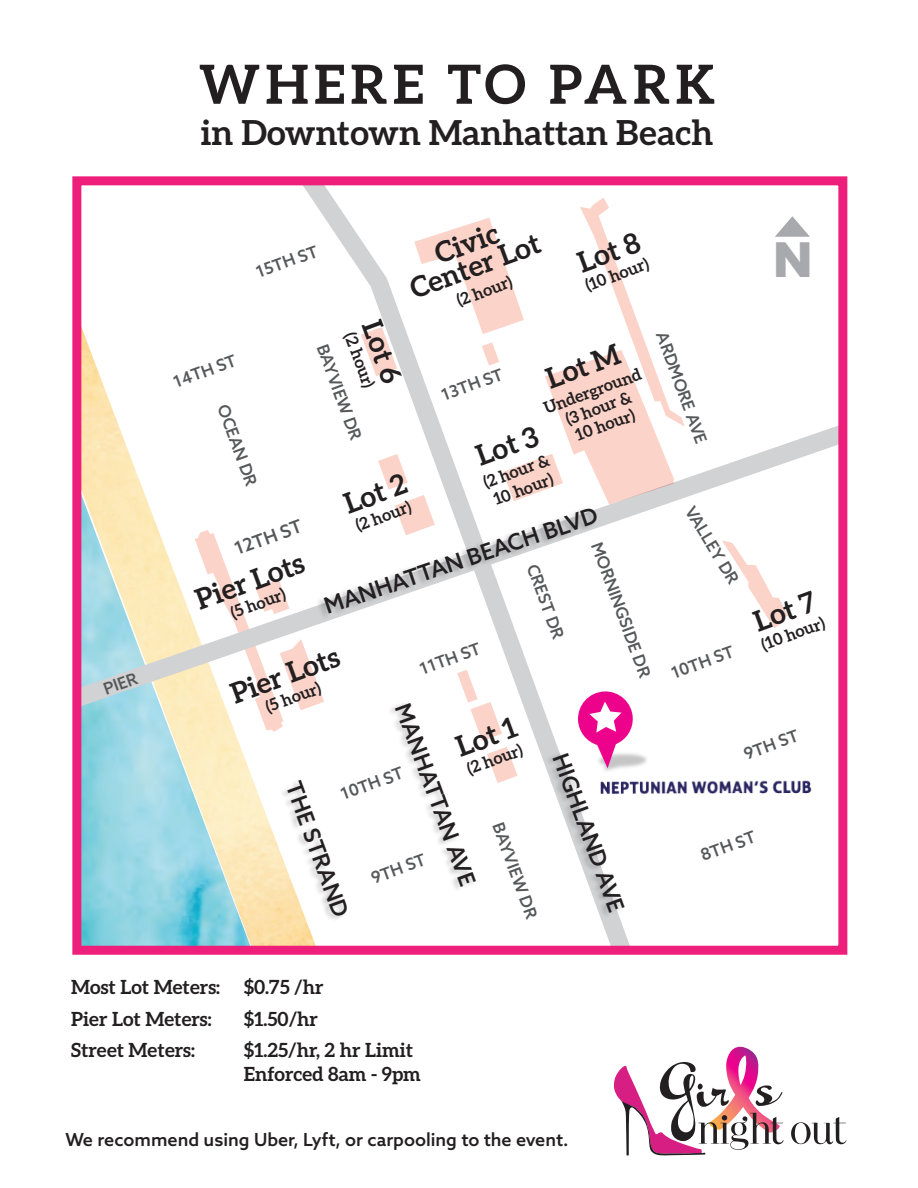
<style>
.page{position:relative;width:918px;height:1188px;background:#fff}
.page>*{position:absolute;margin:0;border:0;box-sizing:border-box;transform-origin:0 0}
.t1{font:700 54px "Aleo";letter-spacing:.1em;color:#231f20}
.t2{font:900 48px "Azo Sans";color:#a8a9ad}
.t3{font:700 34.5px "Aleo";color:#231f20}
.t4{font:700 28.5px/24px "Aleo";color:#231f20;text-align:center}
.t5{font:500 22.5px "Azo Sans";color:#231f20}
.t6{font:700 19.5px/31.5px "Aleo";color:#231f20}
.t7{font:500 18px "Azo Sans";color:#231f20}
.t8{font:500 18px "Azo Sans";color:#57585a}
.t9{font:500 16.5px "Azo Sans";color:#57585a}
.t10{font:700 16.5px/18px "Aleo";color:#231f20}
</style>
<div class="page">
<img style="left:82px;top:329px;width:174px;height:616px">
<svg style="left:303px;top:186px;width:242px;height:560px"></svg>
<svg style="left:82px;top:399px;width:755px;height:332px"></svg>
<div style="left:72px;top:176px;width:775px;height:779px;border:9px solid #ee1e7b"></div>
<svg style="left:361px;top:198px;width:324px;height:269px"></svg>
<svg style="left:457px;top:670px;width:45px;height:71px"></svg>
<svg style="left:496px;top:747px;width:22px;height:36px"></svg>
<svg style="left:195px;top:530px;width:129px;height:202px"></svg>
<svg style="left:722px;top:541px;width:66px;height:87px"></svg>
<img style="left:545px;top:700px;width:155px;height:46px">
<svg style="left:577px;top:691px;width:56px;height:55px"></svg>
<img style="left:523px;top:746px;width:130px;height:209px">
<img style="left:365px;top:696px;width:131px;height:252px">
<img style="left:256px;top:774px;width:131px;height:181px">
<img style="left:310px;top:467px;width:400px;height:174px">
<img style="left:599px;top:772px;width:213px;height:24px">
<svg style="left:775px;top:216px;width:35px;height:21px"></svg>
<svg style="left:791px;top:1117px;width:55px;height:28px"></svg>
<svg style="left:614px;top:1047px;width:170px;height:109px"></svg>
<p class="t9" style="left:100px;top:679px;width:36px;rotate:-20deg">PIER</p>
<h1 class="t1" style="left:199px;top:53px;width:518px">WHERE TO PARK</h1>
<h3 class="t3" style="left:201px;top:113px;width:514px">in Downtown Manhattan Beach</h3>
<p class="t9" style="left:253px;top:262px;width:66px;rotate:-20deg">15TH ST</p>
<h3 class="t4" style="left:399px;top:255px;width:138px;rotate:-20deg">Civic<br>Center Lot</h3>
<p class="t10" style="left:454px;top:292px;width:59px;rotate:-20deg">(2 hour)</p>
<h3 class="t4" style="left:575px;top:251px;width:65px;rotate:-20deg">Lot 8</h3>
<p class="t10" style="left:583px;top:277px;width:68px;rotate:-20deg">(10 hour)</p>
<h2 class="t2" style="left:773px;top:228px;width:40px">N</h2>
<h3 class="t4" style="left:383px;top:318px;width:66px;rotate:70deg">Lot 6</h3>
<p class="t9" style="left:672px;top:329px;width:119px;rotate:70deg">ARDMORE AVE</p>
<p class="t10" style="left:359px;top:330px;width:59px;rotate:70deg">(2 hour)</p>
<h3 class="t4" style="left:543px;top:367px;width:78px;rotate:-20deg">Lot M</h3>
<p class="t9" style="left:332px;top:341px;width:102px;rotate:70deg">BAYVIEW DR</p>
<p class="t9" style="left:170px;top:372px;width:68px;rotate:-20deg">14TH ST</p>
<p class="t10" style="left:541px;top:400px;width:104px;text-align:center;rotate:-20deg">Underground (3 hour &amp;<br>10 hour)</p>
<p class="t9" style="left:438px;top:385px;width:66px;rotate:-20deg">13TH ST</p>
<p class="t9" style="left:233px;top:401px;width:87px;rotate:70deg">OCEAN DR</p>
<h3 class="t4" style="left:473px;top:445px;width:65px;rotate:-20deg">Lot 3</h3>
<p class="t10" style="left:481px;top:473px;width:71px;line-height:19.5px;rotate:-20deg">(2 hour &amp;<br>10 hour)</p>
<h3 class="t4" style="left:341px;top:493px;width:66px;rotate:-20deg">Lot 2</h3>
<p class="t10" style="left:353px;top:517px;width:59px;rotate:-20deg">(2 hour)</p>
<p class="t9" style="left:699px;top:502px;width:89px;rotate:59deg">VALLEY DR</p>
<h3 class="t5" style="left:320px;top:593px;width:289px;rotate:-19deg">MANHATTAN BEACH BLVD</h3>
<p class="t8" style="left:231px;top:538px;width:72px;rotate:-20deg">12TH ST</p>
<p class="t9" style="left:607px;top:539px;width:145px;rotate:70deg">MORNINGSIDE DR</p>
<h3 class="t4" style="left:192px;top:589px;width:115px;rotate:-20deg">Pier Lots</h3>
<p class="t9" style="left:542px;top:561px;width:79px;rotate:70deg">CREST DR</p>
<p class="t10" style="left:228px;top:604px;width:59px;rotate:-20deg">(5 hour)</p>
<h3 class="t4" style="left:228px;top:682px;width:115px;rotate:-20deg">Pier Lots</h3>
<h3 class="t4" style="left:751px;top:610px;width:66px;rotate:-20deg">Lot 7</h3>
<p class="t10" style="left:759px;top:636px;width:68px;rotate:-20deg">(10 hour)</p>
<p class="t9" style="left:416px;top:659px;width:65px;rotate:-20deg">11TH ST</p>
<p class="t9" style="left:668px;top:663px;width:67px;rotate:-20deg">10TH ST</p>
<p class="t10" style="left:263px;top:698px;width:59px;rotate:-20deg">(5 hour)</p>
<h3 class="t5" style="left:416px;top:699px;width:194px;rotate:70deg">MANHATTAN AVE</h3>
<h3 class="t4" style="left:453px;top:736px;width:64px;rotate:-20deg">Lot 1</h3>
<p class="t9" style="left:741px;top:744px;width:58px;rotate:-20deg">9TH ST</p>
<p class="t10" style="left:465px;top:760px;width:59px;rotate:-20deg">(2 hour)</p>
<h3 class="t5" style="left:574px;top:749px;width:169px;rotate:70deg">HIGHLAND AVE</h3>
<p class="t9" style="left:337px;top:785px;width:67px;rotate:-20deg">10TH ST</p>
<h3 class="t5" style="left:307px;top:778px;width:143px;rotate:70deg">THE STRAND</h3>
<p class="t9" style="left:508px;top:819px;width:102px;rotate:70deg">BAYVIEW DR</p>
<p class="t9" style="left:697px;top:846px;width:59px;rotate:-20deg">8TH ST</p>
<p class="t9" style="left:368px;top:868px;width:58px;rotate:-20deg">9TH ST</p>
<p class="t6" style="left:71px;top:971px;width:254px">Most Lot Meters: $0.75 /hr<br>Pier Lot Meters:</p>
<p class="t6" style="left:244px;top:1003px;width:76px">$1.50/hr</p>
<p class="t6" style="left:71px;top:1034px;width:125px">Street Meters:</p>
<p class="t6" style="left:244px;top:1038px;width:179px;line-height:23.4px">$1.25/hr, 2 hr Limit<br>Enforced 8am - 9pm</p>
<p class="t7" style="left:66px;top:1128px;width:505px">We recommend using Uber, Lyft, or carpooling to the event.</p>
</div>
